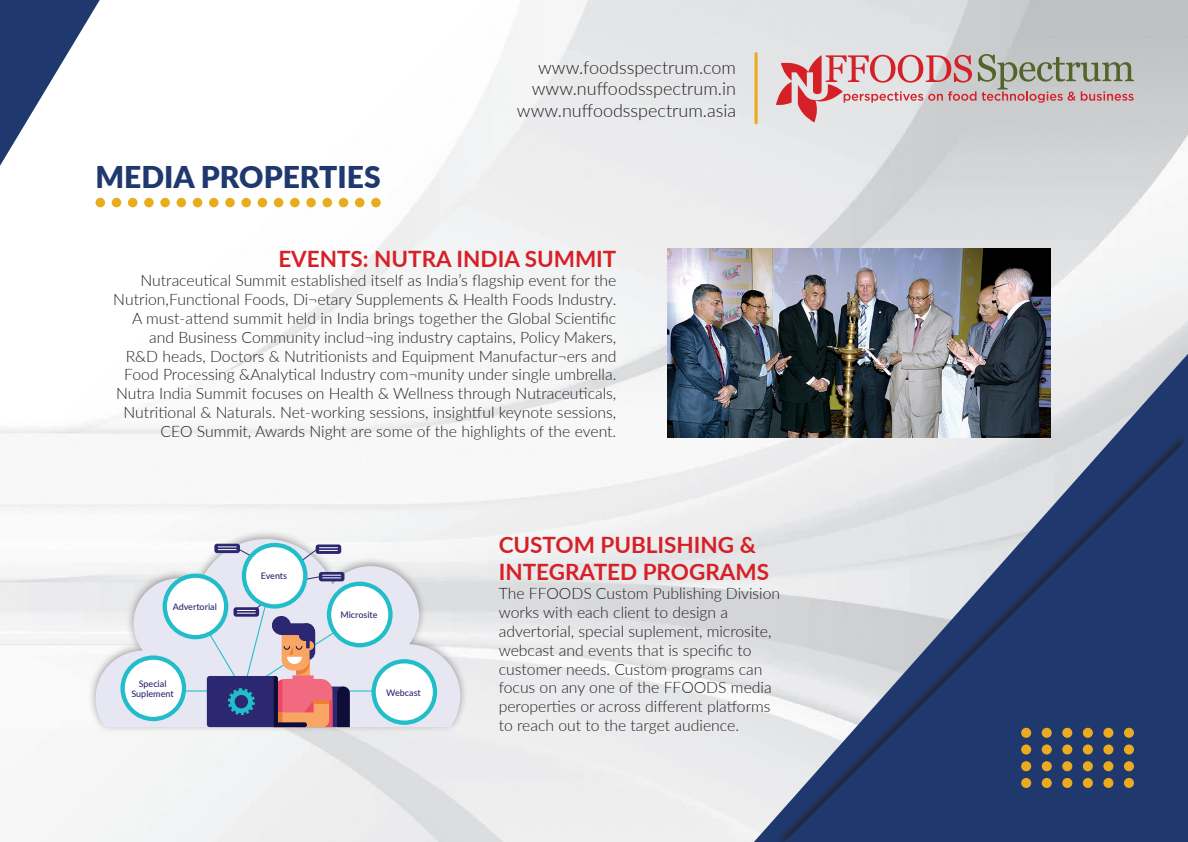
<style>
.page{position:relative;width:1188px;height:842px;background:#fff}
.page>*{position:absolute;margin:0;border:0;box-sizing:border-box;transform-origin:0 0}
.Body_text-old{font:900 30px "Lato";color:#1f396e}
.Body_text-old-2{font:700 22.5px/27px "Lato";color:#d62027}
.t1{font:300 18px/21.6px "Lato";color:#231f20;text-align:right}
.Body_text-old-3{font:300 15.75px/18.9px "Lato";color:#231f20;text-align:right}
.Body_text-old-4{font:500 9px/10.8px "Lato";color:#2b2770;text-align:center}
</style>
<div class="page">
<img style="left:0;top:0;width:1188px;height:842px">
<svg style="left:0;top:0;width:100px;height:166px"></svg>
<svg style="left:754px;top:354px;width:434px;height:488px;background:#c3c7d1"></svg>
<svg style="left:773px;top:432px;width:415px;height:410px;background:#c3c7cf"></svg>
<svg style="left:784px;top:438px;width:404px;height:404px;background:#69799a"></svg>
<div style="left:1021px;top:728px;width:10px;height:10px;background:#eaab21;border-radius:50%"></div>
<div style="left:1042px;top:728px;width:10px;height:10px;background:#eaab21;border-radius:50%"></div>
<div style="left:1062px;top:728px;width:10px;height:10px;background:#eaab21;border-radius:50%"></div>
<div style="left:1103px;top:728px;width:10px;height:10px;background:#eaab21;border-radius:50%"></div>
<div style="left:1083px;top:728px;width:10px;height:10px;background:#eaab21;border-radius:50%"></div>
<div style="left:1124px;top:728px;width:10px;height:10px;background:#eaab21;border-radius:50%"></div>
<div style="left:1021px;top:778px;width:10px;height:10px;background:#eaab21;border-radius:50%"></div>
<div style="left:1042px;top:778px;width:10px;height:10px;background:#eaab21;border-radius:50%"></div>
<div style="left:1062px;top:778px;width:10px;height:10px;background:#eaab21;border-radius:50%"></div>
<div style="left:1103px;top:778px;width:10px;height:10px;background:#eaab21;border-radius:50%"></div>
<div style="left:1083px;top:778px;width:10px;height:10px;background:#eaab21;border-radius:50%"></div>
<div style="left:1124px;top:778px;width:10px;height:10px;background:#eaab21;border-radius:50%"></div>
<div style="left:1021px;top:761px;width:10px;height:10px;background:#eaab21;border-radius:50%"></div>
<div style="left:1042px;top:761px;width:10px;height:10px;background:#eaab21;border-radius:50%"></div>
<div style="left:1062px;top:761px;width:10px;height:10px;background:#eaab21;border-radius:50%"></div>
<div style="left:1103px;top:761px;width:10px;height:10px;background:#eaab21;border-radius:50%"></div>
<div style="left:1083px;top:761px;width:10px;height:10px;background:#eaab21;border-radius:50%"></div>
<div style="left:1124px;top:761px;width:10px;height:10px;background:#eaab21;border-radius:50%"></div>
<div style="left:1021px;top:744px;width:10px;height:10px;background:#eaab21;border-radius:50%"></div>
<div style="left:1042px;top:744px;width:10px;height:10px;background:#eaab21;border-radius:50%"></div>
<div style="left:1062px;top:744px;width:10px;height:10px;background:#eaab21;border-radius:50%"></div>
<div style="left:1103px;top:744px;width:10px;height:10px;background:#eaab21;border-radius:50%"></div>
<div style="left:1083px;top:744px;width:10px;height:10px;background:#eaab21;border-radius:50%"></div>
<div style="left:1124px;top:744px;width:10px;height:10px;background:#eaab21;border-radius:50%"></div>
<svg style="left:776px;top:54px;width:358px;height:68px;background:#cdb3b3"></svg>
<hr style="left:755px;top:52px;width:3px;height:72px;background:#eaab21;border-radius:2px">
<div style="left:96px;top:198px;width:9px;height:9px;background:#eaab21;border-radius:50%"></div>
<div style="left:112px;top:198px;width:9px;height:9px;background:#eaab21;border-radius:50%"></div>
<div style="left:128px;top:198px;width:9px;height:9px;background:#eaab21;border-radius:50%"></div>
<div style="left:160px;top:198px;width:10px;height:9px;background:#eaab21;border-radius:50%"></div>
<div style="left:144px;top:198px;width:10px;height:9px;background:#eaab21;border-radius:50%"></div>
<div style="left:177px;top:198px;width:9px;height:9px;background:#eaab21;border-radius:50%"></div>
<div style="left:193px;top:198px;width:9px;height:9px;background:#eaab21;border-radius:50%"></div>
<div style="left:209px;top:198px;width:10px;height:9px;background:#eaab21;border-radius:50%"></div>
<div style="left:225px;top:198px;width:10px;height:9px;background:#eaab21;border-radius:50%"></div>
<div style="left:258px;top:198px;width:9px;height:9px;background:#eaab21;border-radius:50%"></div>
<div style="left:241px;top:198px;width:10px;height:9px;background:#eaab21;border-radius:50%"></div>
<div style="left:274px;top:198px;width:9px;height:9px;background:#eaab21;border-radius:50%"></div>
<div style="left:323px;top:198px;width:9px;height:9px;background:#eaab21;border-radius:50%"></div>
<div style="left:290px;top:198px;width:10px;height:9px;background:#eaab21;border-radius:50%"></div>
<div style="left:339px;top:198px;width:9px;height:9px;background:#eaab21;border-radius:50%"></div>
<div style="left:306px;top:198px;width:10px;height:9px;background:#eaab21;border-radius:50%"></div>
<div style="left:355px;top:198px;width:9px;height:9px;background:#eaab21;border-radius:50%"></div>
<div style="left:371px;top:198px;width:10px;height:9px;background:#eaab21;border-radius:50%"></div>
<img style="left:668px;top:249px;width:382px;height:188px">
<div style="left:87px;top:529px;width:381px;height:204px;background:#231f20;opacity:.4"></div>
<svg style="left:96px;top:539px;width:364px;height:188px;fill:#e9eaf3"></svg>
<svg style="left:120px;top:543px;width:317px;height:184px"></svg>
<p class="Body_text-old" style="left:95px;top:154px;width:287px">MEDIA PROPERTIES</p>
<p class="t1" style="left:517px;top:56px;width:221px">www.foodsspectrum.com www.nuffoodsspectrum.in www.nuffoodsspectrum.asia</p>
<p class="Body_text-old-2" style="left:278px;top:244px;width:340px">EVENTS: NUTRA INDIA SUMMIT</p>
<p class="Body_text-old-3" style="left:113px;top:270px;width:505px">Nutraceutical Summit established itself as India’s flagship event for the Nutrion,Functional Foods, Di¬etary Supplements &amp; Health Foods Industry.<br>A must-attend summit held in India brings together the Global Scientific and Business Community includ¬ing industry captains, Policy Makers, R&amp;D heads, Doctors &amp; Nutritionists and Equipment Manufactur¬ers and Food Processing &amp;Analytical Industry com¬munity under single umbrella.<br>Nutra India Summit focuses on Health &amp; Wellness through Nutraceuticals, Nutritional &amp; Naturals. Net-working sessions, insightful keynote sessions, CEO Summit, Awards Night are some of the highlights of the event.</p>
<p class="Body_text-old-4" style="left:173px;top:601px;width:46px">Advertorial</p>
<p class="Body_text-old-4" style="left:131px;top:677px;width:44px">Special<br>Suplement</p>
<p class="Body_text-old-4" style="left:261px;top:570px;width:28px">Events</p>
<p class="Body_text-old-4" style="left:340px;top:609px;width:39px">Microsite</p>
<p class="Body_text-old-4" style="left:386px;top:686px;width:36px">Webcast</p>
<p class="Body_text-old-2" style="left:499px;top:530px;width:272px">CUSTOM PUBLISHING &amp;<br>INTEGRATED PROGRAMS</p>
<p class="Body_text-old-3" style="left:499px;top:583px;width:283px;text-align:left">The FFOODS Custom Publishing Division works with each client to design a advertorial, special suplement, microsite, webcast and events that is specific to customer needs. Custom programs can focus on any one of the FFOODS media peroperties or across different platforms to reach out to the target audience.</p>
</div>
